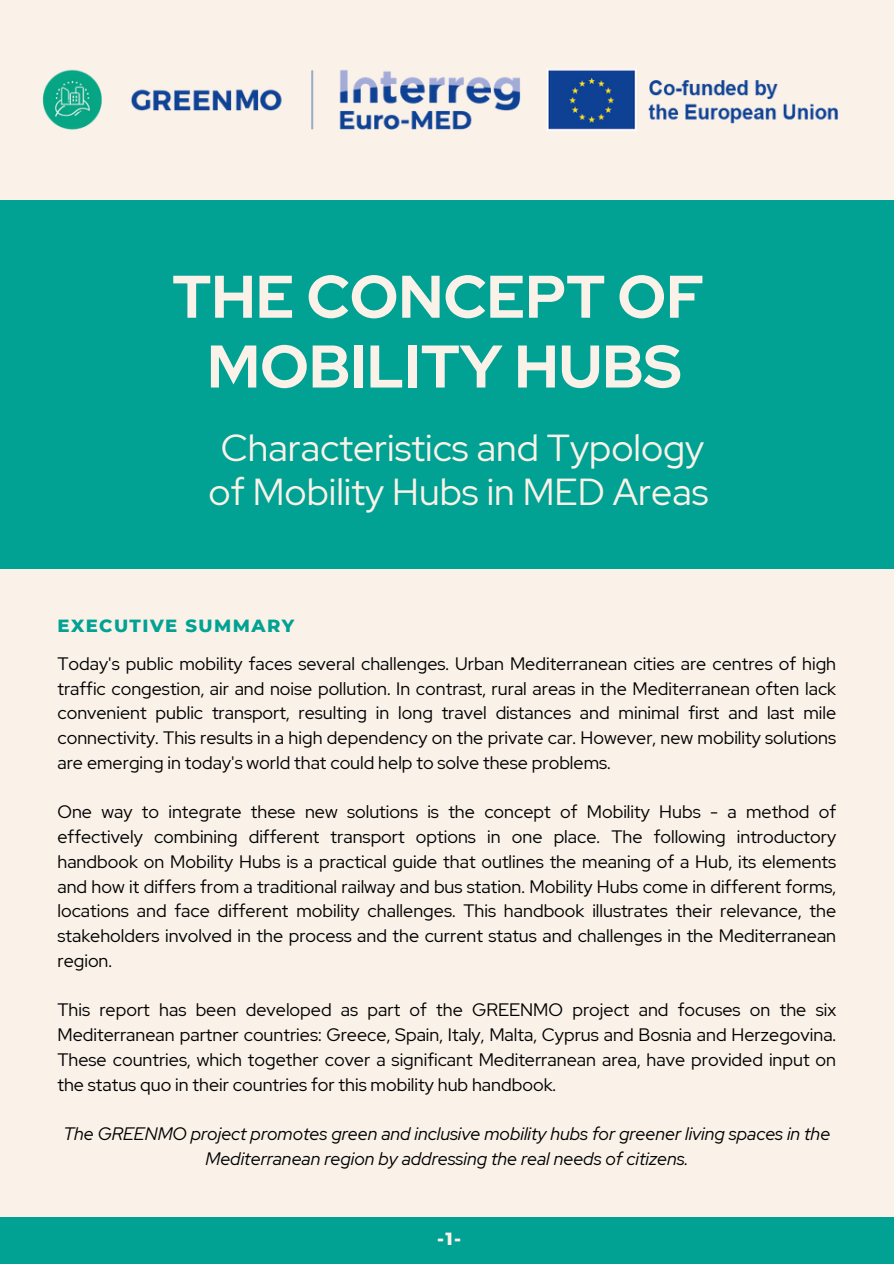
<style>
.page{position:relative;width:894px;height:1264px;background:#fff}
.page>*{position:absolute;margin:0;border:0;box-sizing:border-box;transform-origin:0 0}
.t1{font:700 60px/69.8px "Red Hat Display";color:#faf2e9;text-align:center}
.t2{font:37.5px/43.8px "Red Hat Display";color:#faf2e9;text-align:center}
.t3{font:18px/24.8px "Red Hat Display";color:#000001;text-align:justify}
.t4{font:italic 18px/24.8px "Red Hat Display";color:#000001;text-align:center}
.t5{font:800 18px "Montserrat";letter-spacing:.08em;color:#01a293}
.t6{font:800 18px "Montserrat";color:#faf2e9}
</style>
<div class="page">
<div style="left:0;top:0;width:893px;height:1263px;background:#faf2e9"></div>
<div style="left:0;top:200px;width:893px;height:368px;background:#01a293"></div>
<div style="left:0;top:1216px;width:893px;height:47px;background:#01a293"></div>
<img style="left:42px;top:69px;width:796px;height:62px">
<h1 class="t1" style="left:172px;top:261px;width:533px">THE CONCEPT OF<br>MOBILITY HUBS</h1>
<h2 class="t2" style="left:208px;top:425px;width:501px">Characteristics and Typology of Mobility Hubs in MED Areas</h2>
<h3 class="t5" style="left:57px;top:614px;width:238px">EXECUTIVE SUMMARY</h3>
<p class="t3" style="left:57px;top:651px;width:780px">Today's public mobility faces several challenges. Urban Mediterranean cities are centres of high traffic congestion, air and noise pollution. In contrast, rural areas in the Mediterranean often lack convenient public transport, resulting in long travel distances and minimal first and last mile connectivity. This results in a high dependency on the private car. However, new mobility solutions are emerging in today's world that could help to solve these problems.</p>
<p class="t3" style="left:57px;top:799px;width:780px">One way to integrate these new solutions is the concept of Mobility Hubs - a method of effectively combining different transport options in one place. The following introductory handbook on Mobility Hubs is a practical guide that outlines the meaning of a Hub, its elements and how it differs from a traditional railway and bus station. Mobility Hubs come in different forms, locations and face different mobility challenges. This handbook illustrates their relevance, the stakeholders involved in the process and the current status and challenges in the Mediterranean region.</p>
<p class="t3" style="left:57px;top:997px;width:780px">This report has been developed as part of the GREENMO project and focuses on the six Mediterranean partner countries: Greece, Spain, Italy, Malta, Cyprus and Bosnia and Herzegovina.<br>These countries, which together cover a significant Mediterranean area, have provided input on the status quo in their countries for this mobility hub handbook.</p>
<h3 class="t4" style="left:63px;top:1121px;width:768px">The GREENMO project promotes green and inclusive mobility hubs for greener living spaces in the<br>Mediterranean region by addressing the real needs of citizens.</h3>
<p class="t6" style="left:437px;top:1227px;width:26px">-1-</p>
</div>
